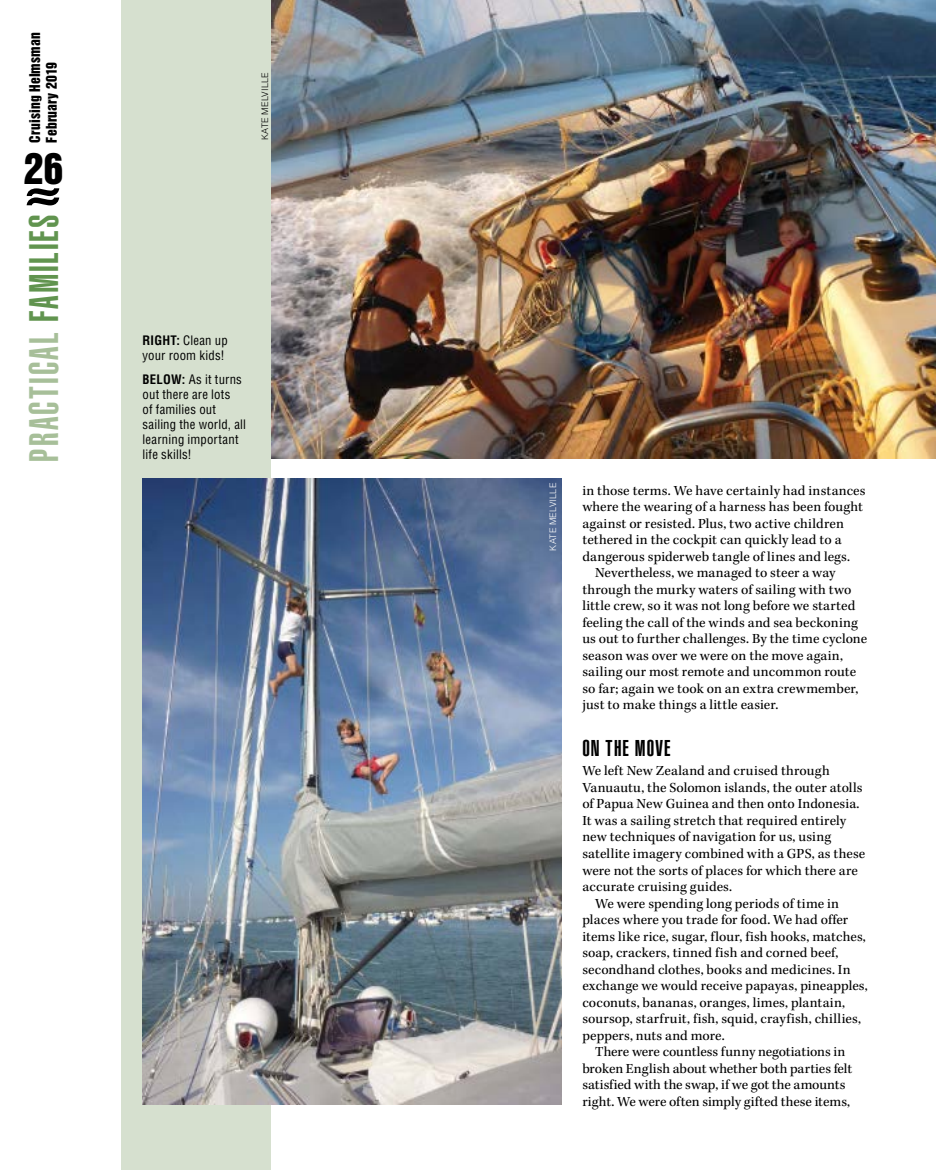
<style>
.page{position:relative;width:936px;height:1170px;background:#fff}
.page>*{position:absolute;margin:0;border:0;box-sizing:border-box;transform-origin:0 0}
.t1{font:40.5px "Helvetica LT Std Ultra Comp";letter-spacing:.055em;color:#a7bf99}
.t2{font:39px "Helvetica Inserat LT Std";color:#000}
.t3{font:22.5px "Helvetica LT Std Ultra Comp";letter-spacing:.05em;color:#000}
.t4{font:14.25px "Kepler Std";letter-spacing:.01em;color:#000}
.t5{font:13.5px/16.5px "Helvetica Inserat LT Std";letter-spacing:.015em;color:#000}
.t6{font:condensed 12.75px/15px "Helvetica LT Std";letter-spacing:.015em;color:#000}
.t7{font:300 9px "Helvetica LT Std";letter-spacing:.025em;color:#000}
.t8{font:300 9px "Helvetica LT Std";letter-spacing:.025em;color:#fff}
.s1{color:#61944f}
.s2{font-weight:700}
</style>
<div class="page">
<div style="left:121px;top:0;width:150px;height:1169px;background:#d6e0cf"></div>
<svg style="left:27px;top:188px;width:32px;height:17px"></svg>
<img style="left:271px;top:0;width:664px;height:459px">
<img style="left:142px;top:478px;width:419px;height:626px">
<p class="t5" style="left:27px;top:142px;width:112px;rotate:-90deg">Cruising Helmsman<br>February 2019</p>
<h2 class="t2" style="left:24px;top:146px;width:41px">26</h2>
<h1 class="t1" style="left:21px;top:461px;width:248px;rotate:-90deg">PRACTICAL <span class="s1">FAMILIES</span></h1>
<p class="t7" style="left:259px;top:140px;width:69px;rotate:-90deg">KATE MELVILLE</p>
<p class="t6" style="left:142px;top:333px;width:87px"><span class="s2">RIGHT:</span> Clean up your room kids!</p>
<p class="t6" style="left:142px;top:371px;width:105px"><span class="s2">BELOW:</span> As it turns out there are lots<br>of families out sailing the world, all learning important life skills!</p>
<p class="t8" style="left:547px;top:551px;width:69px;rotate:-90deg">KATE MELVILLE</p>
<p class="t4" style="left:582px;top:482px;width:285px">in those terms. We have certainly had instances</p>
<p class="t4" style="left:582px;top:498px;width:282px">where the wearing of a harness has been fought</p>
<p class="t4" style="left:582px;top:515px;width:263px">against or resisted. Plus, two active children</p>
<p class="t4" style="left:582px;top:531px;width:261px">tethered in the cockpit can quickly lead to a</p>
<p class="t4" style="left:582px;top:548px;width:269px">dangerous spiderweb tangle of lines and legs.</p>
<p class="t4" style="left:595px;top:564px;width:242px">Nevertheless, we managed to steer a way</p>
<p class="t4" style="left:582px;top:581px;width:271px">through the murky waters of sailing with two</p>
<p class="t4" style="left:582px;top:597px;width:275px">little crew, so it was not long before we started</p>
<p class="t4" style="left:582px;top:614px;width:277px">feeling the call of the winds and sea beckoning</p>
<p class="t4" style="left:582px;top:630px;width:286px">us out to further challenges. By the time cyclone</p>
<p class="t4" style="left:582px;top:647px;width:262px">season was over we were on the move again,</p>
<p class="t4" style="left:582px;top:664px;width:275px">sailing our most remote and uncommon route</p>
<p class="t4" style="left:582px;top:680px;width:277px">so far; again we took on an extra crewmember,</p>
<p class="t4" style="left:582px;top:697px;width:197px">just to make things a little easier.</p>
<h3 class="t3" style="left:582px;top:735px;width:90px">ON THE MOVE</h3>
<p class="t4" style="left:582px;top:762px;width:249px">We left New Zealand and cruised through</p>
<p class="t4" style="left:582px;top:779px;width:282px">Vanuautu, the Solomon islands, the outer atolls</p>
<p class="t4" style="left:582px;top:795px;width:279px">of Papua New Guinea and then onto Indonesia.</p>
<p class="t4" style="left:582px;top:812px;width:265px">It was a sailing stretch that required entirely</p>
<p class="t4" style="left:582px;top:828px;width:250px">new techniques of navigation for us, using</p>
<p class="t4" style="left:582px;top:845px;width:284px">satellite imagery combined with a GPS, as these</p>
<p class="t4" style="left:582px;top:861px;width:277px">were not the sorts of places for which there are</p>
<p class="t4" style="left:582px;top:878px;width:151px">accurate cruising guides.</p>
<p class="t4" style="left:595px;top:894px;width:245px">We were spending long periods of time in</p>
<p class="t4" style="left:582px;top:911px;width:267px">places where you trade for food. We had offer</p>
<p class="t4" style="left:582px;top:928px;width:285px">items like rice, sugar, flour, fish hooks, matches,</p>
<p class="t4" style="left:582px;top:944px;width:258px">soap, crackers, tinned fish and corned beef,</p>
<p class="t4" style="left:582px;top:961px;width:270px">secondhand clothes, books and medicines. In</p>
<p class="t4" style="left:582px;top:977px;width:287px">exchange we would receive papayas, pineapples,</p>
<p class="t4" style="left:582px;top:994px;width:264px">coconuts, bananas, oranges, limes, plantain,</p>
<p class="t4" style="left:582px;top:1010px;width:280px">soursop, starfruit, fish, squid, crayfish, chillies,</p>
<p class="t4" style="left:582px;top:1027px;width:144px">peppers, nuts and more.</p>
<p class="t4" style="left:595px;top:1043px;width:251px">There were countless funny negotiations in</p>
<p class="t4" style="left:582px;top:1060px;width:271px">broken English about whether both parties felt</p>
<p class="t4" style="left:582px;top:1076px;width:265px">satisfied with the swap, if we got the amounts</p>
<p class="t4" style="left:582px;top:1093px;width:269px">right. We were often simply gifted these items,</p>
</div>
